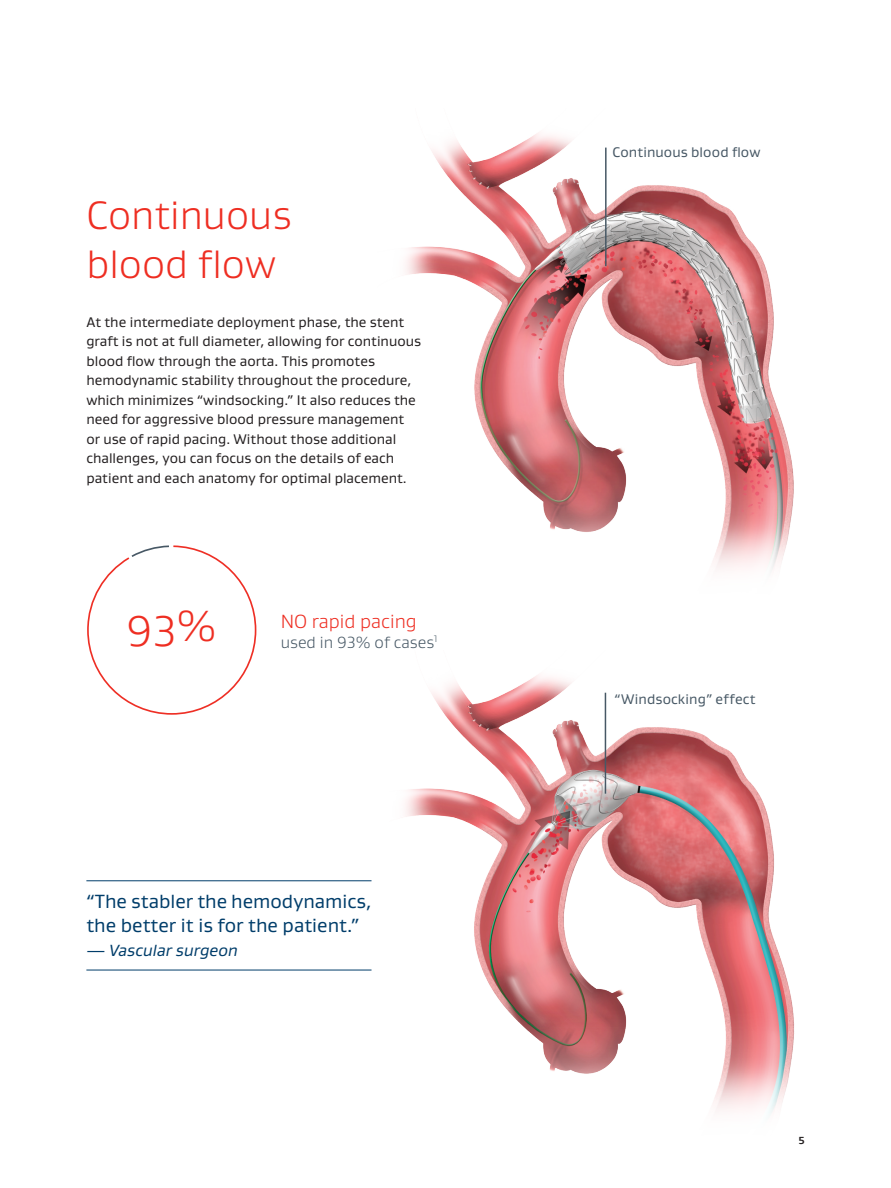
<style>
.page{position:relative;width:891px;height:1188px;background:#fff}
.page>*{position:absolute;margin:0;border:0;box-sizing:border-box;transform-origin:0 0}
.t1{font:300 44.55px "Gore Gustan";color:#ee2e22}
.Page_Title_27_32_5{font:300 40.5px/48.8px "Gore Gustan";color:#ee2e22}
.Callout_Text_13_16{font:19.5px/24px "Gore Gustan";color:#003d6a}
.t2{font:300 19.5px "Gore Gustan";color:#ee2e22}
.t3{font:300 16.5px "Gore Gustan";color:#475865}
.Callout_Text_13_16-2{font:italic 16.5px "Gore Gustan";color:#003d6a}
.Body_Text_9_5_13{font:14.25px/19.5px "Gore Gustan";color:#231f20}
.t4{font:14.25px "Gore Gustan";letter-spacing:.01em;color:#475865}
.t5{font:700 10.5px "Gore Gustan";color:#231f20}
</style>
<div class="page">
<hr style="left:86px;top:880px;width:286px;height:1px;background:#003d6a">
<hr style="left:86px;top:970px;width:286px;height:1px;background:#003d6a">
<img style="left:405px;top:675px;width:390px;height:438px">
<hr style="left:605px;top:693px;width:1px;height:101px;background:#475865">
<svg style="left:87px;top:545px;width:170px;height:170px"></svg>
<img style="left:406px;top:133px;width:388px;height:436px">
<hr style="left:605px;top:148px;width:2px;height:118px;background:#475865">
<p class="Page_Title_27_32_5" style="left:86px;top:190px;width:207px">Continuous blood flow</p>
<p class="Body_Text_9_5_13" style="left:86px;top:312px;width:336px">At the intermediate deployment phase, the stent graft is not at full diameter, allowing for continuous blood flow through the aorta. This promotes hemodynamic stability throughout the procedure, which minimizes “windsocking.” It also reduces the need for aggressive blood pressure management or use of rapid pacing. Without those additional challenges, you can focus on the details of each patient and each anatomy for optimal placement.</p>
<p class="t1" style="left:126px;top:598px;width:92px">93%</p>
<p class="t2" style="left:281px;top:609px;width:138px">NO rapid pacing</p>
<p class="t3" style="left:281px;top:632px;width:158px">used in 93% of cases<sup>1</sup></p>
<p class="Callout_Text_13_16" style="left:86px;top:889px;width:287px">“The stabler the hemodynamics, the better it is for the patient.”</p>
<p class="Callout_Text_13_16-2" style="left:86px;top:940px;width:153px">— Vascular surgeon</p>
<p class="t4" style="left:612px;top:143px;width:149px">Continuous blood flow</p>
<p class="t4" style="left:615px;top:689px;width:143px">“Windsocking” effect</p>
<p class="t5" style="left:798px;top:1133px;width:8px">5</p>
</div>
